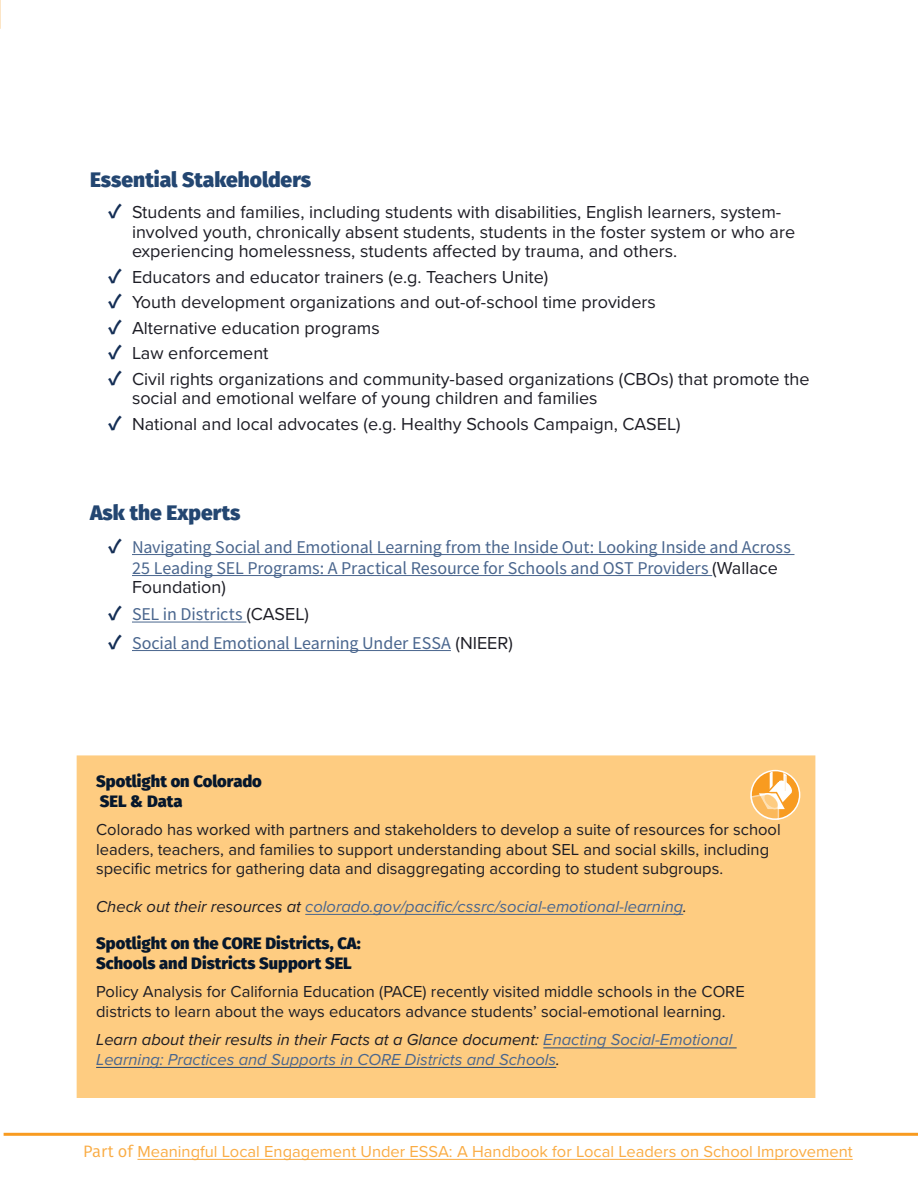
<style>
.page{position:relative;width:918px;height:1188px;background:#fff}
.page>*{position:absolute;margin:0;border:0;box-sizing:border-box;transform-origin:0 0}
.Header_3-SI{font:800 21px "Fira Sans";color:#234671}
.t1{font:18px/19.5px "Proxima Nova";color:#1d1d25}
.t2{font:18px/20.2px "Source Sans Pro";letter-spacing:-.005em;color:#4a668e}
.Text_Box_Para{font:16.5px/19.5px "Proxima Nova";color:#1d1d25}
.Text_Box_Para-2{font:italic 16.5px/19.5px "Proxima Nova";color:#4a668e}
.Text_Box_Para-3{font:800 16.5px/19.5px "Fira Sans";color:#06172c}
.t3{font:16.5px "Proxima Nova";color:#faac44}
.s1{font-family:"Source Sans Pro";font-weight:700;font-size:21px;color:#142e55}
.s2{font-weight:700;font-size:21px;color:#142e55}
.s3{font-family:"Proxima Nova";color:#1d1d25}
.s4{color:#1d1d25}
.s5{font-family:"Fira Sans"}
</style>
<div class="page">
<hr style="left:4px;top:1133px;width:914px;height:3px;background:#f89b20">
<hr style="left:137px;top:1159px;width:716px;height:1px;background:#faac44">
<hr style="left:132px;top:554px;width:662px;height:1px;background:#4a668e">
<hr style="left:132px;top:575px;width:580px;height:1px;background:#4a668e">
<hr style="left:132px;top:622px;width:114px;height:1px;background:#4a668e">
<hr style="left:132px;top:650px;width:319px;height:1px;background:#4a668e">
<svg style="left:0;top:0;width:1px;height:29px"></svg>
<div style="left:77px;top:756px;width:738px;height:341px;background:#fecc81"></div>
<hr style="left:305px;top:914px;width:378px;height:1px;background:#4a668e">
<hr style="left:543px;top:1047px;width:194px;height:1px;background:#234671">
<hr style="left:96px;top:1067px;width:460px;height:1px;background:#234671">
<div style="left:77px;top:755px;width:738px;height:343px;border:2px solid #fecc81"></div>
<div style="left:750px;top:770px;width:50px;height:50px;border:2px solid #fff;border-radius:50%"></div>
<svg style="left:750px;top:770px;width:46px;height:50px"></svg>
<p class="Header_3-SI" style="left:90px;top:165px;width:223px">Essential Stakeholders</p>
<p class="t1" style="left:132px;top:202px;width:665px;text-indent:-24px"><span class="s1">✓</span> Students and families, including students with disabilities, English learners, system&shy;involved youth, chronically absent students, students in the foster system or who are experiencing homelessness, students affected by trauma, and others.</p>
<p class="t1" style="left:108px;top:266px;width:442px"><span class="s1">✓</span> Educators and educator trainers (e.g. Teachers Unite)</p>
<p class="t1" style="left:108px;top:292px;width:549px"><span class="s1">✓</span> Youth development organizations and out-of-school time providers</p>
<p class="t1" style="left:108px;top:317px;width:273px"><span class="s1">✓</span> Alternative education programs</p>
<p class="t1" style="left:108px;top:343px;width:162px"><span class="s1">✓</span> Law enforcement</p>
<p class="t1" style="left:132px;top:368px;width:679px;text-indent:-24px"><span class="s1">✓</span> Civil rights organizations and community-based organizations (CBOs) that promote the social and emotional welfare of young children and families</p>
<p class="t1" style="left:108px;top:413px;width:574px"><span class="s1">✓</span> National and local advocates (e.g. Healthy Schools Campaign, CASEL)</p>
<p class="Header_3-SI" style="left:90px;top:498px;width:152px">Ask the Experts</p>
<p class="t2" style="left:132px;top:537px;width:660px;text-indent:-24px"><span class="s2">✓</span> Navigating Social and Emotional Learning from the Inside Out: Looking Inside and Across<br>25 Leading SEL Programs: A Practical Resource for Schools and OST Providers <span class="s3">(Wallace<br>Foundation)</span></p>
<p class="t2" style="left:108px;top:604px;width:202px"><span class="s2">✓</span> SEL in Districts <span class="s3">(CASEL)</span></p>
<p class="t2" style="left:108px;top:633px;width:406px"><span class="s2">✓</span> Social and Emotional Learning Under ESSA <span class="s3">(NIEER)</span></p>
<p class="Text_Box_Para-3" style="left:96px;top:772px;width:167px">Spotlight on Colorado<br>SEL &amp; Data</p>
<p class="Text_Box_Para" style="left:96px;top:819px;width:686px">Colorado has worked with partners and stakeholders to develop a suite of resources for school leaders, teachers, and families to support understanding about SEL and social skills, including specific metrics for gathering data and disaggregating according to student subgroups.</p>
<p class="Text_Box_Para-2" style="left:96px;top:896px;width:592px"><span class="s4">Check out their resources at</span> colorado.gov/pacific/cssrc/social-emotional-learning<span class="s4">.</span></p>
<p class="Text_Box_Para-3" style="left:96px;top:934px;width:266px">Spotlight on the CORE Districts, CA:<br>Schools and Districts Support SEL</p>
<p class="Text_Box_Para" style="left:96px;top:981px;width:650px">Policy Analysis for California Education (PACE) recently visited middle schools in the CORE districts to learn about the ways educators advance students’ social-emotional learning.</p>
<p class="Text_Box_Para-2" style="left:96px;top:1029px;width:638px"><span class="s4">Learn about their results in their Facts at a Glance document:</span> Enacting Social-Emotional<br>Learning: Practices and Supports in CORE Districts and Schools<span class="s4">.</span></p>
<p class="t3" style="left:83px;top:1139px;width:771px"><span class="s5">Part of</span> Meaningful Local Engagement Under ESSA: A Handbook for Local Leaders on School Improvement</p>
</div>
